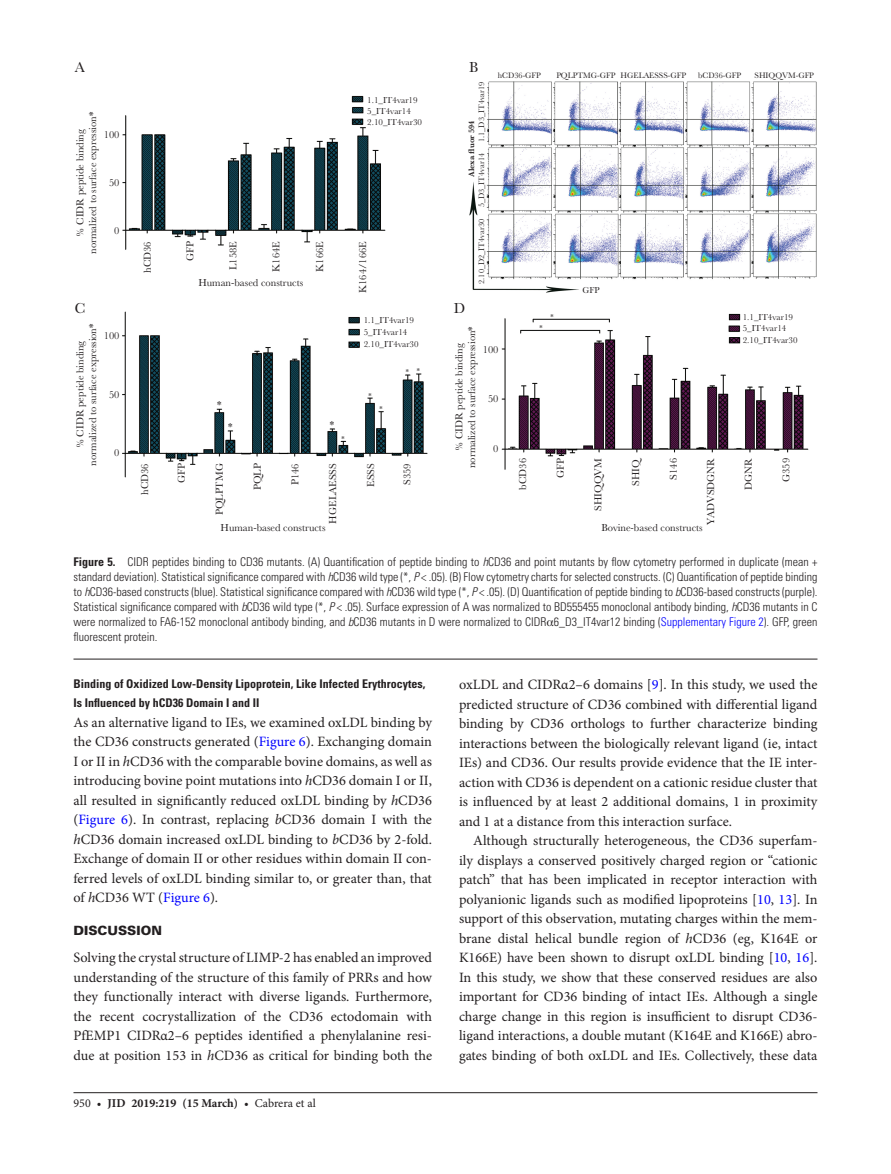
<style>
.page{position:relative;width:891px;height:1174px;background:#fff}
.page>*{position:absolute;margin:0;border:0;box-sizing:border-box;transform-origin:0 0}
.t1{font:15px "Baskerville MT Std";color:#231f20}
.t2{font:14.25px/19.5px "Minion Pro";color:#231f20;text-align:justify}
.t3{font:900 12.75px "Univers LT Std";color:#231f20}
.t4{font:300 condensed 12px/15px "Univers LT Std";color:#231f20;text-align:justify}
.t5{font:700 condensed 12px/19.5px "Univers LT Std";color:#231f20}
.t6{font:700 12px "Minion Pro";color:#231f20}
.t7{font:10.5px/12.6px "Baskerville MT Std";color:#231f20;text-align:center}
.t8{font:9px/11.1px "Baskerville MT Std";color:#231f20}
.t9{font:8.25px "Baskerville MT Std";color:#231f20}
.t10{font:600 8.25px "Baskerville MT Std";color:#231f20}
.t11{font:7.5px "Baskerville MT Std";color:#231f20}
.s1{font-weight:700}
.s2{font-style:italic}
.s3{font-family:"Gandhari Unicode";font-weight:400;font-stretch:normal}
.s4{color:#00f}
.s5{font-weight:400}
</style>
<div class="page">
<hr style="left:74px;top:1092px;width:744px;height:1px;background:#231f20">
<hr style="left:74px;top:659px;width:744px;height:1px;background:#231f20">
<img style="left:122px;top:81px;width:694px;height:397px">
<p class="t1" style="left:75px;top:58px;width:12px">A</p>
<p class="t1" style="left:469px;top:58px;width:11px">B</p>
<p class="t7" style="left:87px;top:254px;width:143px;rotate:-90deg">normalized to surface expression*</p>
<p class="t7" style="left:74px;top:237px;width:109px;rotate:-90deg">% CIDR peptide binding</p>
<p class="t7" style="left:104px;top:129px;width:17px">100</p>
<p class="t7" style="left:109px;top:176px;width:12px">50</p>
<p class="t7" style="left:114px;top:224px;width:7px">0</p>
<p class="t8" style="left:367px;top:94px;width:56px">1.1_IT4var19<br>5_IT4var14<br>2.10_IT4var30</p>
<p class="t7" style="left:141px;top:273px;width:33px;rotate:-90deg">hCD36</p>
<p class="t7" style="left:184px;top:261px;width:21px;rotate:-90deg">GFP</p>
<p class="t7" style="left:227px;top:270px;width:30px;rotate:-90deg">L158E</p>
<p class="t7" style="left:270px;top:272px;width:32px;rotate:-90deg">K164E</p>
<p class="t7" style="left:313px;top:272px;width:32px;rotate:-90deg">K166E</p>
<p class="t7" style="left:356px;top:293px;width:53px;rotate:-90deg">K164/166E</p>
<p class="t7" style="left:198px;top:277px;width:106px">Human-based constructs</p>
<p class="t9" style="left:477px;top:142px;width:62px;rotate:-90deg">1.1_D3_IT4var19</p>
<p class="t9" style="left:477px;top:207px;width:56px;rotate:-90deg">5_D3_IT4var14</p>
<p class="t9" style="left:477px;top:284px;width:66px;rotate:-90deg">2.10_D2_IT4var30</p>
<p class="t10" style="left:467px;top:177px;width:58px;rotate:-90deg">Alexa fluor 594</p>
<p class="t9" style="left:498px;top:71px;width:44px">hCD36-GFP</p>
<p class="t9" style="left:556px;top:71px;width:131px">PQLPTMG-GFP HGELAESSS-GFP</p>
<p class="t9" style="left:698px;top:71px;width:44px">bCD36-GFP</p>
<p class="t9" style="left:755px;top:71px;width:61px">SHIQQVM-GFP</p>
<p class="t8" style="left:583px;top:284px;width:18px">GFP</p>
<p class="t1" style="left:75px;top:299px;width:12px">C</p>
<p class="t7" style="left:74px;top:466px;width:143px;rotate:-90deg">% CIDR peptide binding normalized to surface expression*</p>
<p class="t7" style="left:104px;top:329px;width:17px">100</p>
<p class="t7" style="left:109px;top:388px;width:12px">50</p>
<p class="t7" style="left:114px;top:447px;width:7px">0</p>
<p class="t8" style="left:364px;top:314px;width:56px;line-height:12.1px">1.1_IT4var19<br>5_IT4var14<br>2.10_IT4var30</p>
<p class="t7" style="left:217px;top:399px;width:6px">*</p>
<p class="t7" style="left:228px;top:421px;width:6px">*</p>
<p class="t7" style="left:330px;top:419px;width:6px">*</p>
<p class="t11" style="left:342px;top:434px;width:5px">*</p>
<p class="t11" style="left:368px;top:391px;width:5px">*</p>
<p class="t11" style="left:379px;top:404px;width:5px">*</p>
<p class="t11" style="left:406px;top:367px;width:16px">* *</p>
<p class="t7" style="left:138px;top:495px;width:33px;rotate:-90deg">hCD36</p>
<p class="t7" style="left:175px;top:483px;width:21px;rotate:-90deg">GFP</p>
<p class="t7" style="left:213px;top:515px;width:53px;rotate:-90deg">PQLPTMG</p>
<p class="t7" style="left:221px;top:521px;width:106px">Human-based constructs</p>
<p class="t7" style="left:251px;top:490px;width:28px;rotate:-90deg">PQLP</p>
<p class="t7" style="left:289px;top:485px;width:23px;rotate:-90deg">P146</p>
<p class="t7" style="left:326px;top:523px;width:62px;rotate:-90deg">HGELAESSS</p>
<p class="t7" style="left:364px;top:487px;width:25px;rotate:-90deg">ESSS</p>
<p class="t7" style="left:401px;top:485px;width:23px;rotate:-90deg">S359</p>
<p class="t1" style="left:454px;top:299px;width:13px">D</p>
<p class="t7" style="left:466px;top:468px;width:143px;rotate:-90deg">normalized to surface expression*</p>
<p class="t7" style="left:453px;top:451px;width:109px;rotate:-90deg">% CIDR peptide binding</p>
<p class="t7" style="left:483px;top:343px;width:17px">100</p>
<p class="t7" style="left:488px;top:393px;width:12px">50</p>
<p class="t7" style="left:493px;top:442px;width:7px">0</p>
<p class="t11" style="left:539px;top:323px;width:5px">*</p>
<p class="t11" style="left:550px;top:312px;width:5px">*</p>
<p class="t8" style="left:743px;top:312px;width:56px">1.1_IT4var19<br>5_IT4var14<br>2.10_IT4var30</p>
<p class="t7" style="left:629px;top:486px;width:29px;rotate:-90deg">SHIQ</p>
<p class="t7" style="left:667px;top:480px;width:23px;rotate:-90deg">S146</p>
<p class="t7" style="left:705px;top:525px;width:69px;rotate:-90deg">YADVSDGNR</p>
<p class="t7" style="left:742px;top:490px;width:33px;rotate:-90deg">DGNR</p>
<p class="t7" style="left:780px;top:482px;width:25px;rotate:-90deg">G359</p>
<p class="t7" style="left:517px;top:490px;width:33px;rotate:-90deg">bCD36</p>
<p class="t7" style="left:554px;top:478px;width:21px;rotate:-90deg">GFP</p>
<p class="t7" style="left:592px;top:511px;width:54px;rotate:-90deg">SHIQQVM</p>
<p class="t7" style="left:601px;top:521px;width:103px">Bovine-based constructs</p>
<p class="t4" style="left:74px;top:555px;width:746px"><span class="s1">Figure 5.</span> CIDR peptides binding to CD36 mutants. (A) Quantification of peptide binding to <span class="s2">h</span>CD36 and point mutants by flow cytometry performed in duplicate (mean + standard deviation). Statistical significance compared with <span class="s2">h</span>CD36 wild type (*, <span class="s2">P</span> &lt; .05). (B) Flow cytometry charts for selected constructs. (C) Quantification of peptide binding to <span class="s2">h</span>CD36-based constructs (blue). Statistical significance compared with <span class="s2">h</span>CD36 wild type (*, <span class="s2">P</span> &lt; .05). (D) Quantification of peptide binding to <span class="s2">b</span>CD36-based constructs (purple).<br>Statistical significance compared with <span class="s2">b</span>CD36 wild type (*, <span class="s2">P</span> &lt; .05). Surface expression of A was normalized to BD555455 monoclonal antibody binding, <span class="s2">h</span>CD36 mutants in C were normalized to FA6-152 monoclonal antibody binding, and <span class="s2">b</span>CD36 mutants in D were normalized to CIDR<span class="s3">α</span>6_D3_IT4var12 binding (<span class="s4">Supplementary Figure 2</span>). GFP, green fluorescent protein.</p>
<p class="t5" style="left:74px;top:674px;width:353px">Binding of Oxidized Low-Density Lipoprotein, Like Infected Erythrocytes,<br>Is Influenced by hCD36 Domain I and II</p>
<p class="t2" style="left:74px;top:712px;width:360px">As an alternative ligand to IEs, we examined oxLDL binding by the CD36 constructs generated (<span class="s4">Figure 6</span>). Exchanging domain I or II in <span class="s2">h</span>CD36 with the comparable bovine domains, as well as introducing bovine point mutations into <span class="s2">h</span>CD36 domain I or II, all resulted in significantly reduced oxLDL binding by <span class="s2">h</span>CD36 (<span class="s4">Figure 6</span>). In contrast, replacing <span class="s2">b</span>CD36 domain I with the <span class="s2">h</span>CD36 domain increased oxLDL binding to <span class="s2">b</span>CD36 by 2-fold.<br>Exchange of domain II or other residues within domain II con&shy;ferred levels of oxLDL binding similar to, or greater than, that of <span class="s2">h</span>CD36 WT (<span class="s4">Figure 6</span>).</p>
<p class="t3" style="left:74px;top:923px;width:90px">DISCUSSION</p>
<p class="t2" style="left:74px;top:948px;width:360px">Solving the crystal structure of LIMP-2 has enabled an improved understanding of the structure of this family of PRRs and how they functionally interact with diverse ligands. Furthermore, the recent cocrystallization of the CD36 ectodomain with PfEMP1 CIDRα2–6 peptides identified a phenylalanine resi&shy;due at position 153 in <span class="s2">h</span>CD36 as critical for binding both the</p>
<p class="t6" style="left:74px;top:1094px;width:244px"><span class="s5">950 •</span> JID 2019:219 (15 March) <span class="s5">• Cabrera et al</span></p>
<p class="t2" style="left:459px;top:675px;width:360px">oxLDL and CIDRα2–6 domains [<span class="s4">9</span>]. In this study, we used the predicted structure of CD36 combined with differential ligand binding by CD36 orthologs to further characterize binding interactions between the biologically relevant ligand (ie, intact IEs) and CD36. Our results provide evidence that the IE inter&shy;action with CD36 is dependent on a cationic residue cluster that is influenced by at least 2 additional domains, 1 in proximity and 1 at a distance from this interaction surface.</p>
<p class="t2" style="left:459px;top:831px;width:360px;text-indent:14px">Although structurally heterogeneous, the CD36 superfam&shy;ily displays a conserved positively charged region or “cationic patch” that has been implicated in receptor interaction with polyanionic ligands such as modified lipoproteins [<span class="s4">10</span>, <span class="s4">13</span>]. In support of this observation, mutating charges within the mem&shy;brane distal helical bundle region of <span class="s2">h</span>CD36 (eg, K164E or K166E) have been shown to disrupt oxLDL binding [<span class="s4">10</span>, <span class="s4">16</span>].<br>In this study, we show that these conserved residues are also important for CD36 binding of intact IEs. Although a single charge change in this region is insufficient to disrupt CD36- ligand interactions, a double mutant (K164E and K166E) abro&shy;gates binding of both oxLDL and IEs. Collectively, these data</p>
</div>
